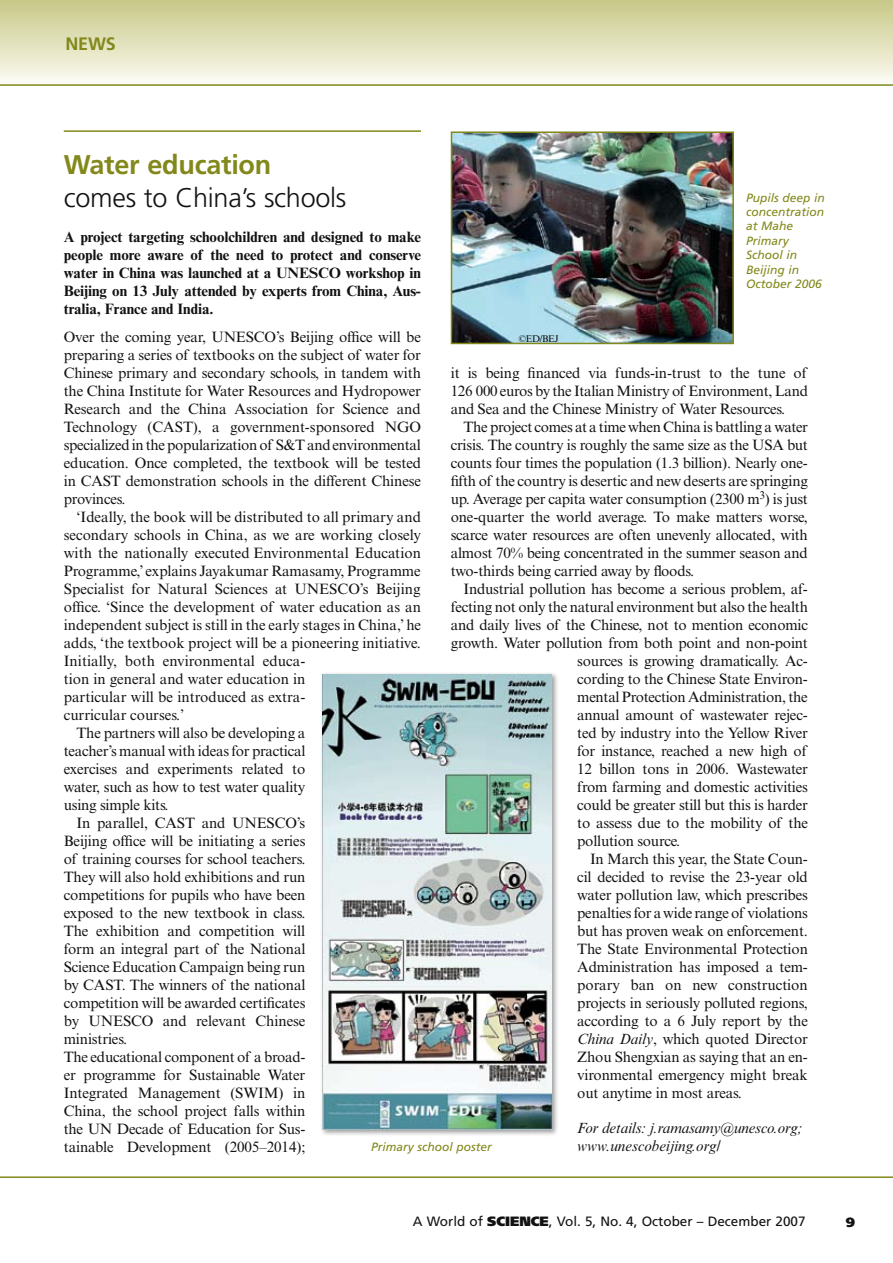
<style>
.page{position:relative;width:893px;height:1263px;background:#fff}
.page>*{position:absolute;margin:0;border:0;box-sizing:border-box;transform-origin:0 0}
.t1{font:300 27px "Frutiger LT Std";letter-spacing:-.01em;color:#121212}
.t2{font:700 27px "Frutiger LT Std";letter-spacing:-.01em;color:#82881a}
.t3{font:700 18px "Frutiger LT Std";color:#82881a}
.t4{font:15px/18px "Times New Roman MT Std";letter-spacing:-.01em;color:#121212;text-align:justify}
.t5{font:700 15px/18px "Times New Roman MT Std";letter-spacing:-.005em;color:#121212;text-align:justify}
.t6{font:italic 15px/18px "Times New Roman MT Std";letter-spacing:-.01em;color:#121212}
.t7{font:13.5px "Frutiger LT Std";color:#121212}
.t8{font:italic 12px/14.4px "Frutiger LT Std";color:#82881a}
.t9{font:9.75px "Times New Roman MT Std";color:#121212}
.s1{font-style:italic}
.s2{font-weight:900}
</style>
<div class="page">
<hr style="left:64px;top:130px;width:357px;height:2px;background:#82881a">
<div style="left:0;top:0;width:893px;height:86px;background:linear-gradient(to bottom,#c7c786,#fcfcf4)"></div>
<svg style="left:0;top:0;width:1px;height:84px"></svg>
<hr style="left:0;top:84px;width:893px;height:2px;background:#82881a">
<div style="left:319px;top:671px;width:240px;height:466px;background:#121212;opacity:.41"></div>
<img style="left:322px;top:674px;width:230px;height:456px">
<img style="left:454px;top:134px;width:277px;height:207px">
<div style="left:451px;top:131px;width:283px;height:213px;border:2px solid #82881a"></div>
<hr style="left:0;top:1176px;width:893px;height:2px;background:#82881a">
<p class="t3" style="left:65px;top:33px;width:52px">News</p>
<h1 class="t2" style="left:64px;top:149px;width:209px">Water education</h1>
<h1 class="t1" style="left:64px;top:182px;width:284px">comes to China’s schools</h1>
<p class="t5" style="left:64px;top:227px;width:359px">A project targeting schoolchildren and designed to make people more aware of the need to protect and conserve water in China was launched at a UNESCO workshop in Beijing on 13 July attended by experts from China, Aus&shy;tralia, France and India.</p>
<p class="t4" style="left:64px;top:328px;width:359px">Over the coming year, UNESCO’s Beijing office will be preparing a series of textbooks on the subject of water for Chinese primary and secondary schools, in tandem with the China Institute for Water Resources and Hydropower Research and the China Association for Science and Technology (CAST), a government-sponsored NGO specialized in the popularization of S&amp;T and environmental education. Once completed, the textbook will be tested in CAST demonstration schools in the different Chinese provinces.</p>
<p class="t4" style="left:77px;top:508px;width:346px">‘Ideally, the book will be distributed to all primary and</p>
<p class="t4" style="left:64px;top:526px;width:359px">secondary schools in China, as we are working closely</p>
<p class="t4" style="left:64px;top:544px;width:359px">with the nationally executed Environmental Education</p>
<p class="t4" style="left:64px;top:562px;width:359px">Programme,’ explains Jayakumar Ramasamy, Programme</p>
<p class="t4" style="left:64px;top:580px;width:358px">Specialist for Natural Sciences at UNESCO’s Beijing</p>
<p class="t4" style="left:64px;top:598px;width:359px">office. ‘Since the development of water education as an</p>
<p class="t4" style="left:64px;top:616px;width:359px">independent subject is still in the early stages in China,’ he</p>
<p class="t4" style="left:64px;top:634px;width:359px">adds, ‘the textbook project will be a pioneering initiative.</p>
<p class="t4" style="left:64px;top:652px;width:243px">Initially, both environmental educa-</p>
<p class="t4" style="left:64px;top:670px;width:243px">tion in general and water education in</p>
<p class="t4" style="left:64px;top:688px;width:243px">particular will be introduced as extra-</p>
<p class="t4" style="left:64px;top:706px;width:122px">curricular courses.’</p>
<p class="t4" style="left:77px;top:724px;width:230px">The partners will also be developing a</p>
<p class="t4" style="left:64px;top:742px;width:243px">teacher’s manual with ideas for practical</p>
<p class="t4" style="left:64px;top:760px;width:243px">exercises and experiments related to</p>
<p class="t4" style="left:64px;top:778px;width:243px">water, such as how to test water quality</p>
<p class="t4" style="left:64px;top:796px;width:106px">using simple kits.</p>
<p class="t4" style="left:77px;top:814px;width:230px">In parallel, CAST and UNESCO’s</p>
<p class="t4" style="left:64px;top:832px;width:243px">Beijing office will be initiating a series</p>
<p class="t4" style="left:64px;top:850px;width:243px">of training courses for school teachers.</p>
<p class="t4" style="left:64px;top:868px;width:243px">They will also hold exhibitions and run</p>
<p class="t4" style="left:64px;top:886px;width:243px">competitions for pupils who have been</p>
<p class="t4" style="left:64px;top:904px;width:243px">exposed to the new textbook in class.</p>
<p class="t4" style="left:64px;top:922px;width:243px">The exhibition and competition will</p>
<p class="t4" style="left:64px;top:940px;width:243px">form an integral part of the National</p>
<p class="t4" style="left:64px;top:958px;width:243px">Science Education Campaign being run</p>
<p class="t4" style="left:64px;top:976px;width:243px">by CAST. The winners of the national</p>
<p class="t4" style="left:64px;top:994px;width:243px">competition will be awarded certificates</p>
<p class="t4" style="left:64px;top:1012px;width:243px">by UNESCO and relevant Chinese</p>
<p class="t4" style="left:64px;top:1030px;width:65px">ministries.</p>
<p class="t4" style="left:64px;top:1048px;width:243px">The educational component of a broad-</p>
<p class="t4" style="left:64px;top:1066px;width:243px">er programme for Sustainable Water</p>
<p class="t4" style="left:64px;top:1084px;width:243px">Integrated Management (SWIM) in</p>
<p class="t4" style="left:64px;top:1102px;width:243px">China, the school project falls within</p>
<p class="t4" style="left:64px;top:1120px;width:243px">the UN Decade of Education for Sus-</p>
<p class="t4" style="left:64px;top:1138px;width:243px">tainable Development (2005–2014);</p>
<p class="t8" style="left:746px;top:190px;width:80px">Pupils deep in concentration at Mahe<br>Primary<br>School in<br>Beijing in<br>October 2006</p>
<p class="t9" style="left:519px;top:333px;width:41px">©ED/BEJ</p>
<p class="t4" style="left:451px;top:364px;width:359px">it is being financed via funds-in-trust to the tune of 126 000 euros by the Italian Ministry of Environment, Land and Sea and the Chinese Ministry of Water Resources.</p>
<p class="t4" style="left:451px;top:418px;width:359px;text-indent:13px">The project comes at a time when China is battling a water crisis. The country is roughly the same size as the USA but counts four times the population (1.3 billion). Nearly one&shy;fifth of the country is desertic and new deserts are springing up. Average per capita water consumption (2300 m<sup>3</sup>) is just one-quarter the world average. To make matters worse, scarce water resources are often unevenly allocated, with almost 70% being concentrated in the summer season and two-thirds being carried away by floods.</p>
<p class="t4" style="left:463px;top:580px;width:346px">Industrial pollution has become a serious problem, af-</p>
<p class="t4" style="left:451px;top:598px;width:359px">fecting not only the natural environment but also the health</p>
<p class="t4" style="left:451px;top:616px;width:359px">and daily lives of the Chinese, not to mention economic</p>
<p class="t4" style="left:451px;top:634px;width:359px">growth. Water pollution from both point and non-point</p>
<p class="t4" style="left:577px;top:652px;width:232px">sources is growing dramatically. Ac-</p>
<p class="t4" style="left:577px;top:670px;width:232px">cording to the Chinese State Environ-</p>
<p class="t4" style="left:577px;top:688px;width:232px">mental Protection Administration, the</p>
<p class="t4" style="left:577px;top:706px;width:232px">annual amount of wastewater rejec-</p>
<p class="t4" style="left:577px;top:724px;width:232px">ted by industry into the Yellow River</p>
<p class="t4" style="left:577px;top:742px;width:231px">for instance, reached a new high of</p>
<p class="t4" style="left:577px;top:760px;width:232px">12 billon tons in 2006. Wastewater</p>
<p class="t4" style="left:577px;top:778px;width:232px">from farming and domestic activities</p>
<p class="t4" style="left:577px;top:796px;width:232px">could be greater still but this is harder</p>
<p class="t4" style="left:577px;top:814px;width:232px">to assess due to the mobility of the</p>
<p class="t4" style="left:577px;top:832px;width:105px">pollution source.</p>
<p class="t4" style="left:590px;top:850px;width:219px">In March this year, the State Coun-</p>
<p class="t4" style="left:577px;top:868px;width:232px">cil decided to revise the 23-year old</p>
<p class="t4" style="left:577px;top:886px;width:232px">water pollution law, which prescribes</p>
<p class="t4" style="left:577px;top:904px;width:232px">penalties for a wide range of violations</p>
<p class="t4" style="left:577px;top:922px;width:232px">but has proven weak on enforcement.</p>
<p class="t4" style="left:577px;top:940px;width:232px">The State Environmental Protection</p>
<p class="t4" style="left:577px;top:958px;width:232px">Administration has imposed a tem-</p>
<p class="t4" style="left:577px;top:976px;width:232px">porary ban on new construction</p>
<p class="t4" style="left:577px;top:994px;width:232px">projects in seriously polluted regions,</p>
<p class="t4" style="left:577px;top:1012px;width:232px">according to a 6 July report by the</p>
<p class="t4" style="left:577px;top:1030px;width:232px"><span class="s1">China Daily</span>, which quoted Director</p>
<p class="t4" style="left:577px;top:1048px;width:232px">Zhou Shengxian as saying that an en-</p>
<p class="t4" style="left:577px;top:1066px;width:232px">vironmental emergency might break</p>
<p class="t4" style="left:577px;top:1084px;width:166px">out anytime in most areas.</p>
<p class="t6" style="left:577px;top:1119px;width:227px">For details: j.ramasamy@unesco.org; www.unescobeijing.org/</p>
<p class="t8" style="left:371px;top:1140px;width:122px">Primary school poster</p>
<p class="t7" style="left:413px;top:1213px;width:394px">A World of <span class="s2">SCIENCE</span>, Vol. 5, N o. 4, October – December 2007</p>
</div>
